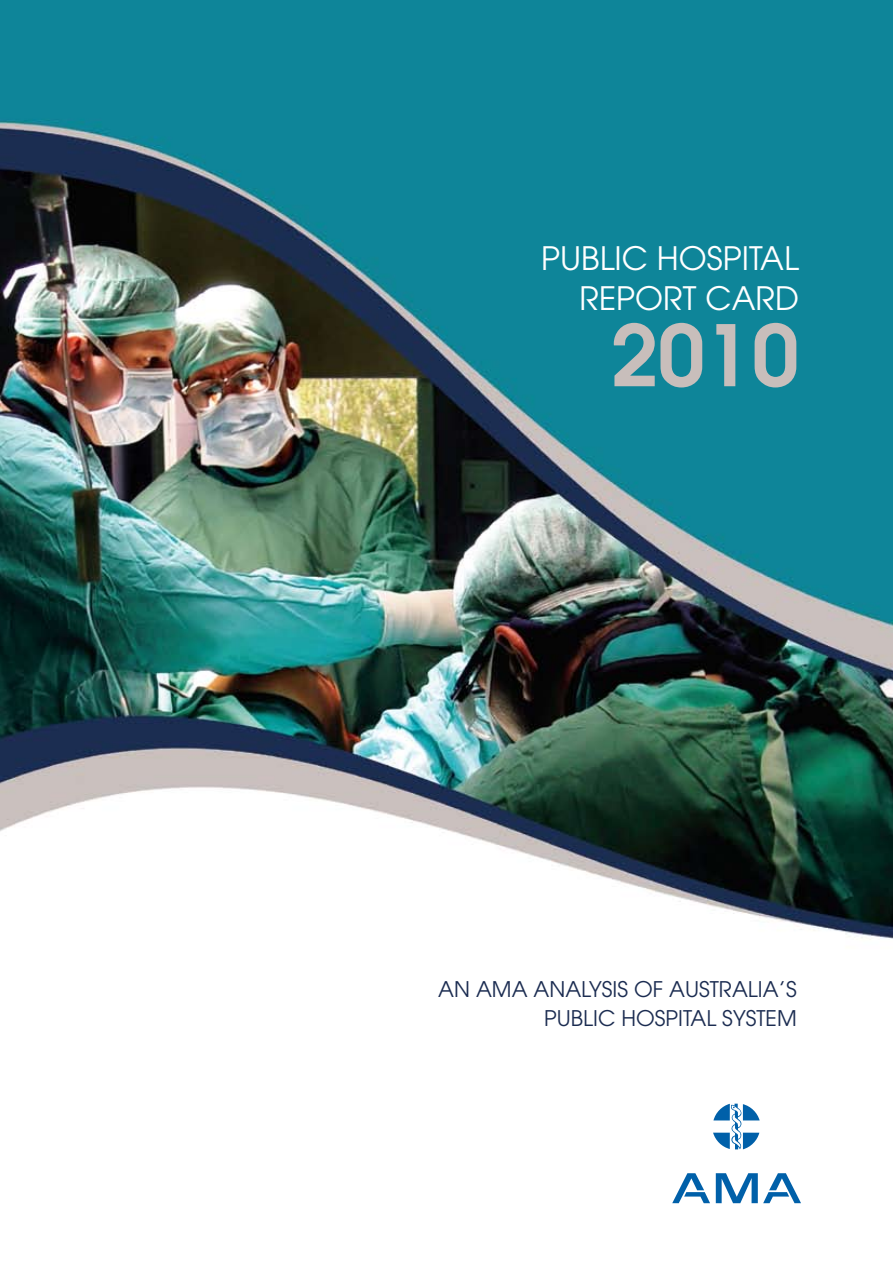
<style>
.page{position:relative;width:893px;height:1263px;background:#fff}
.page>*{position:absolute;margin:0;border:0;box-sizing:border-box;transform-origin:0 0}
.t1{font:600 84px "Avant Garde";color:#c8bebb}
.t2{font:32.1px/40.5px "Avant Garde";color:#fff;text-align:right}
.t3{font:21.45px/29.5px "Avant Garde";color:#1b2c51;text-align:right}
</style>
<div class="page">
<img style="left:0;top:0;width:893px;height:1204px">
<svg style="left:713px;top:1104px;width:47px;height:45px"></svg>
<svg style="left:716px;top:1173px;width:85px;height:30px"></svg>
<svg style="left:672px;top:1173px;width:38px;height:30px"></svg>
<h2 class="t2" style="left:541px;top:237px;width:259px">PUBLIC HOSPITAL<br>REPORT CARD</h2>
<h1 class="t1" style="left:611px;top:300px;width:190px">2010</h1>
<p class="t3" style="left:438px;top:974px;width:360px">AN AMA ANALYSIS OF AUSTRALIA’S<br>PUBLIC HOSPITAL SYSTEM</p>
</div>
